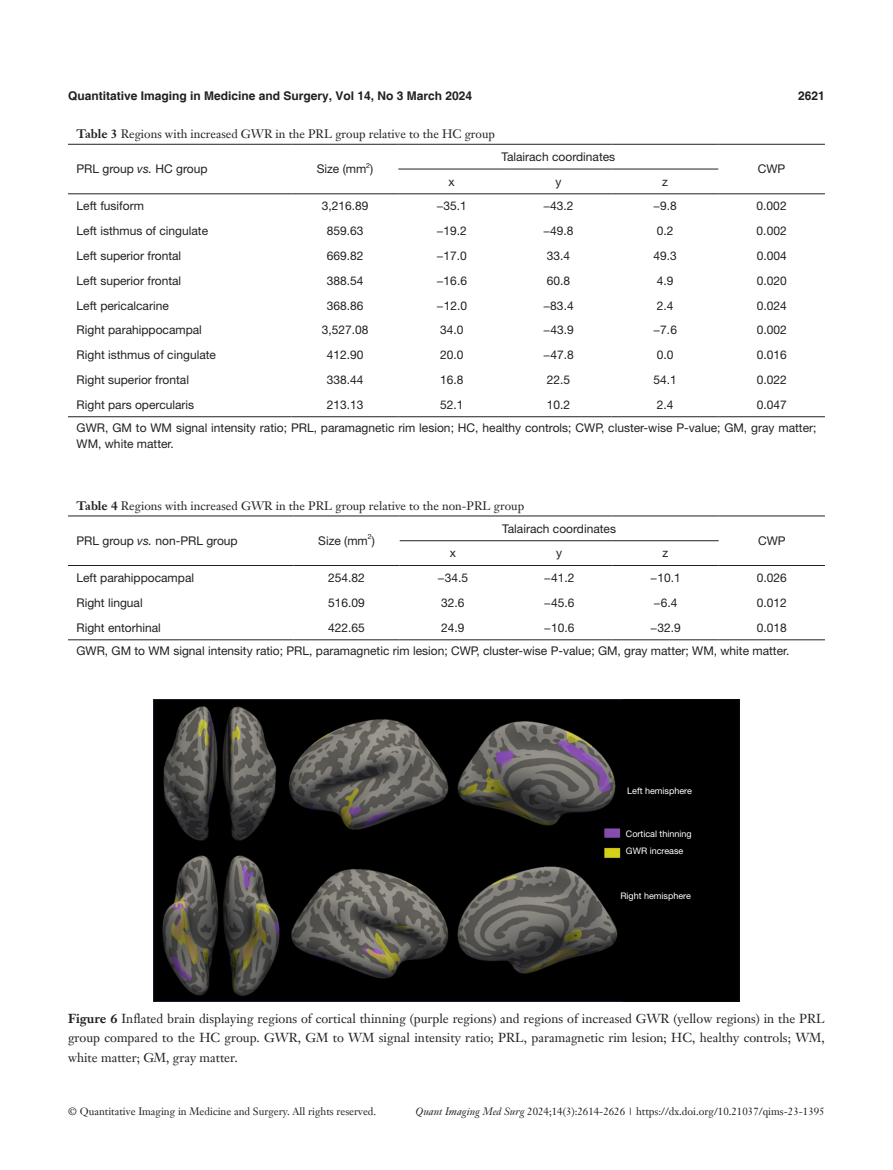
<style>
.page{position:relative;width:893px;height:1170px;background:#fff}
.page>*{position:absolute;margin:0;border:0;box-sizing:border-box;transform-origin:0 0}
.t1{font:12.75px/19.5px "Janson Text LT";color:#231f20;text-align:justify}
.t2{font:12px/23px "Helvetica Neue LT Pro";color:#231f20}
.t3{font:12px "Janson Text LT";color:#231f20}
.t4{font:700 12px "Helvetica";color:#231f20}
.t5{font:10.5px "Janson Text LT";color:#231f20}
.t6{font:9px/17px "Helvetica Neue LT Pro";color:#fff}
.t7{font:7.05px "Helvetica Neue LT Pro";color:#231f20}
.s1{font-weight:700}
.s2{font-style:italic}
</style>
<div class="page">
<hr style="left:398px;top:169px;width:107px;height:1px;background:#231f20">
<hr style="left:505px;top:169px;width:107px;height:1px;background:#231f20">
<hr style="left:612px;top:169px;width:106px;height:1px;background:#231f20">
<hr style="left:68px;top:144px;width:224px;height:1px;background:#231f20">
<hr style="left:292px;top:144px;width:106px;height:1px;background:#231f20">
<hr style="left:398px;top:144px;width:107px;height:1px;background:#231f20">
<hr style="left:505px;top:144px;width:107px;height:1px;background:#231f20">
<hr style="left:612px;top:144px;width:106px;height:1px;background:#231f20">
<hr style="left:718px;top:144px;width:107px;height:1px;background:#231f20">
<hr style="left:68px;top:193px;width:224px;height:1px;background:#231f20">
<hr style="left:292px;top:193px;width:106px;height:1px;background:#231f20">
<hr style="left:398px;top:193px;width:107px;height:1px;background:#231f20">
<hr style="left:505px;top:193px;width:107px;height:1px;background:#231f20">
<hr style="left:612px;top:193px;width:106px;height:1px;background:#231f20">
<hr style="left:718px;top:193px;width:107px;height:1px;background:#231f20">
<hr style="left:68px;top:416px;width:224px;height:1px;background:#231f20">
<hr style="left:292px;top:416px;width:106px;height:1px;background:#231f20">
<hr style="left:398px;top:416px;width:107px;height:1px;background:#231f20">
<hr style="left:505px;top:416px;width:107px;height:1px;background:#231f20">
<hr style="left:612px;top:416px;width:106px;height:1px;background:#231f20">
<hr style="left:718px;top:416px;width:107px;height:1px;background:#231f20">
<hr style="left:400px;top:540px;width:106px;height:1px;background:#231f20">
<hr style="left:506px;top:540px;width:106px;height:1px;background:#231f20">
<hr style="left:612px;top:540px;width:107px;height:1px;background:#231f20">
<hr style="left:68px;top:515px;width:225px;height:1px;background:#231f20">
<hr style="left:293px;top:515px;width:107px;height:1px;background:#231f20">
<hr style="left:400px;top:515px;width:106px;height:1px;background:#231f20">
<hr style="left:506px;top:515px;width:106px;height:1px;background:#231f20">
<hr style="left:612px;top:515px;width:107px;height:1px;background:#231f20">
<hr style="left:719px;top:515px;width:106px;height:1px;background:#231f20">
<hr style="left:68px;top:565px;width:225px;height:1px;background:#231f20">
<hr style="left:293px;top:565px;width:107px;height:1px;background:#231f20">
<hr style="left:400px;top:565px;width:106px;height:1px;background:#231f20">
<hr style="left:506px;top:565px;width:106px;height:1px;background:#231f20">
<hr style="left:612px;top:565px;width:107px;height:1px;background:#231f20">
<hr style="left:719px;top:565px;width:106px;height:1px;background:#231f20">
<hr style="left:68px;top:639px;width:225px;height:1px;background:#231f20">
<hr style="left:293px;top:639px;width:107px;height:1px;background:#231f20">
<hr style="left:400px;top:639px;width:106px;height:1px;background:#231f20">
<hr style="left:506px;top:639px;width:106px;height:1px;background:#231f20">
<hr style="left:612px;top:639px;width:107px;height:1px;background:#231f20">
<hr style="left:719px;top:639px;width:106px;height:1px;background:#231f20">
<img style="left:153px;top:699px;width:587px;height:302px">
<p class="t4" style="left:68px;top:88px;width:406px">Quantitative Imaging in Medicine and Surgery, Vol 14, No 3 March 2024</p>
<p class="t4" style="left:798px;top:88px;width:28px">2621</p>
<p class="t3" style="left:77px;top:126px;width:420px"><span class="s1">Table 3</span> Regions with increased GWR in the PRL group relative to the HC group</p>
<p class="t2" style="left:77px;top:157px;width:132px">PRL group <span class="s2">vs.</span> HC group</p>
<p class="t2" style="left:317px;top:157px;width:58px">Size (mm )</p>
<p class="t2" style="left:501px;top:145px;width:115px">Talairach coordinates</p>
<p class="t7" style="left:366px;top:161px;width:5px">2</p>
<p class="t2" style="left:449px;top:170px;width:8px">x</p>
<p class="t2" style="left:555px;top:170px;width:7px">y</p>
<p class="t2" style="left:662px;top:170px;width:7px">z</p>
<p class="t2" style="left:758px;top:157px;width:29px">CWP</p>
<p class="t2" style="left:77px;top:194px;width:69px">Left fusiform</p>
<p class="t2" style="left:322px;top:194px;width:48px">3,216.89</p>
<p class="t2" style="left:436px;top:194px;width:32px">−35.1</p>
<p class="t2" style="left:543px;top:194px;width:32px">−43.2</p>
<p class="t2" style="left:653px;top:194px;width:25px">−9.8</p>
<p class="t2" style="left:757px;top:194px;width:32px">0.002</p>
<p class="t2" style="left:77px;top:219px;width:133px">Left isthmus of cingulate</p>
<p class="t2" style="left:327px;top:219px;width:38px">859.63</p>
<p class="t2" style="left:436px;top:219px;width:32px">−19.2</p>
<p class="t2" style="left:543px;top:219px;width:32px">−49.8</p>
<p class="t2" style="left:657px;top:219px;width:18px">0.2</p>
<p class="t2" style="left:757px;top:219px;width:32px">0.002</p>
<p class="t2" style="left:77px;top:244px;width:106px">Left superior frontal</p>
<p class="t2" style="left:327px;top:244px;width:38px">669.82</p>
<p class="t2" style="left:436px;top:244px;width:32px">−17.0</p>
<p class="t2" style="left:547px;top:244px;width:25px">33.4</p>
<p class="t2" style="left:653px;top:244px;width:25px">49.3</p>
<p class="t2" style="left:757px;top:244px;width:32px">0.004</p>
<p class="t2" style="left:77px;top:269px;width:106px">Left superior frontal</p>
<p class="t2" style="left:327px;top:269px;width:38px">388.54</p>
<p class="t2" style="left:436px;top:269px;width:32px">−16.6</p>
<p class="t2" style="left:547px;top:269px;width:25px">60.8</p>
<p class="t2" style="left:657px;top:269px;width:18px">4.9</p>
<p class="t2" style="left:757px;top:269px;width:32px">0.020</p>
<p class="t2" style="left:77px;top:293px;width:94px">Left pericalcarine</p>
<p class="t2" style="left:327px;top:293px;width:38px">368.86</p>
<p class="t2" style="left:436px;top:293px;width:32px">−12.0</p>
<p class="t2" style="left:543px;top:293px;width:32px">−83.4</p>
<p class="t2" style="left:657px;top:293px;width:18px">2.4</p>
<p class="t2" style="left:757px;top:293px;width:32px">0.024</p>
<p class="t2" style="left:77px;top:318px;width:127px">Right parahippocampal</p>
<p class="t2" style="left:322px;top:318px;width:48px">3,527.08</p>
<p class="t2" style="left:440px;top:318px;width:25px">34.0</p>
<p class="t2" style="left:543px;top:318px;width:32px">−43.9</p>
<p class="t2" style="left:653px;top:318px;width:25px">−7.6</p>
<p class="t2" style="left:757px;top:318px;width:32px">0.002</p>
<p class="t2" style="left:77px;top:343px;width:141px">Right isthmus of cingulate</p>
<p class="t2" style="left:327px;top:343px;width:38px">412.90</p>
<p class="t2" style="left:440px;top:343px;width:25px">20.0</p>
<p class="t2" style="left:543px;top:343px;width:32px">−47.8</p>
<p class="t2" style="left:657px;top:343px;width:18px">0.0</p>
<p class="t2" style="left:757px;top:343px;width:32px">0.016</p>
<p class="t2" style="left:77px;top:368px;width:114px">Right superior frontal</p>
<p class="t2" style="left:327px;top:368px;width:38px">338.44</p>
<p class="t2" style="left:440px;top:368px;width:25px">16.8</p>
<p class="t2" style="left:547px;top:368px;width:25px">22.5</p>
<p class="t2" style="left:653px;top:368px;width:25px">54.1</p>
<p class="t2" style="left:757px;top:368px;width:32px">0.022</p>
<p class="t2" style="left:77px;top:392px;width:119px">Right pars opercularis</p>
<p class="t2" style="left:327px;top:392px;width:38px">213.13</p>
<p class="t2" style="left:440px;top:392px;width:25px">52.1</p>
<p class="t2" style="left:547px;top:392px;width:25px">10.2</p>
<p class="t2" style="left:657px;top:392px;width:18px">2.4</p>
<p class="t2" style="left:77px;top:392px;width:741px;text-indent:680px">0.047<br>GWR, GM to WM signal intensity ratio; PRL, paramagnetic rim lesion; HC, healthy controls; CWP, cluster-wise P-value; GM, gray matter;</p>
<p class="t2" style="left:77px;top:432px;width:99px">WM, white matter.</p>
<p class="t3" style="left:77px;top:498px;width:449px"><span class="s1">Table 4</span> Regions with increased GWR in the PRL group relative to the non-PRL group</p>
<p class="t2" style="left:77px;top:529px;width:163px">PRL group <span class="s2">vs.</span> non-PRL group</p>
<p class="t2" style="left:318px;top:529px;width:58px">Size (mm )</p>
<p class="t2" style="left:502px;top:516px;width:115px">Talairach coordinates</p>
<p class="t7" style="left:368px;top:532px;width:5px">2</p>
<p class="t2" style="left:450px;top:541px;width:8px">x</p>
<p class="t2" style="left:556px;top:541px;width:7px">y</p>
<p class="t2" style="left:663px;top:541px;width:7px">z</p>
<p class="t2" style="left:758px;top:529px;width:29px">CWP</p>
<p class="t2" style="left:77px;top:566px;width:119px">Left parahippocampal</p>
<p class="t2" style="left:328px;top:566px;width:38px">254.82</p>
<p class="t2" style="left:438px;top:566px;width:32px">−34.5</p>
<p class="t2" style="left:544px;top:566px;width:32px">−41.2</p>
<p class="t2" style="left:650px;top:566px;width:32px">−10.1</p>
<p class="t2" style="left:757px;top:566px;width:32px">0.026</p>
<p class="t2" style="left:77px;top:591px;width:68px">Right lingual</p>
<p class="t2" style="left:328px;top:591px;width:38px">516.09</p>
<p class="t2" style="left:441px;top:591px;width:25px">32.6</p>
<p class="t2" style="left:544px;top:591px;width:32px">−45.6</p>
<p class="t2" style="left:653px;top:591px;width:25px">−6.4</p>
<p class="t2" style="left:757px;top:591px;width:32px">0.012</p>
<p class="t2" style="left:76px;top:615px;width:86px">Right entorhinal</p>
<p class="t2" style="left:328px;top:615px;width:38px">422.65</p>
<p class="t2" style="left:441px;top:615px;width:25px">24.9</p>
<p class="t2" style="left:544px;top:615px;width:32px">−10.6</p>
<p class="t2" style="left:650px;top:615px;width:32px">−32.9</p>
<p class="t2" style="left:76px;top:615px;width:714px;text-align:right">0.018<br>GWR, GM to WM signal intensity ratio; PRL, paramagnetic rim lesion; CWP, cluster-wise P-value; GM, gray matter; WM, white matter.</p>
<p class="t6" style="left:627px;top:781px;width:66px">Left hemisphere</p>
<p class="t6" style="left:626px;top:825px;width:67px">Cortical thinning<br>GWR increase</p>
<p class="t6" style="left:620px;top:887px;width:72px">Right hemisphere</p>
<p class="t1" style="left:68px;top:1008px;width:758px"><span class="s1">Figure 6</span> Inflated brain displaying regions of cortical thinning (purple regions) and regions of increased GWR (yellow regions) in the PRL group compared to the HC group. GWR, GM to WM signal intensity ratio; PRL, paramagnetic rim lesion; HC, healthy controls; WM, white matter; GM, gray matter.</p>
<p class="t5" style="left:68px;top:1104px;width:310px">© Quantitative Imaging in Medicine and Surgery. All rights reserved.</p>
<p class="t5" style="left:416px;top:1104px;width:411px"><span class="s2">Quant Imaging Med Surg</span> 2024;14(3):2614-2626 | https://dx.doi.org/10.21037/qims-23-1395</p>
</div>
